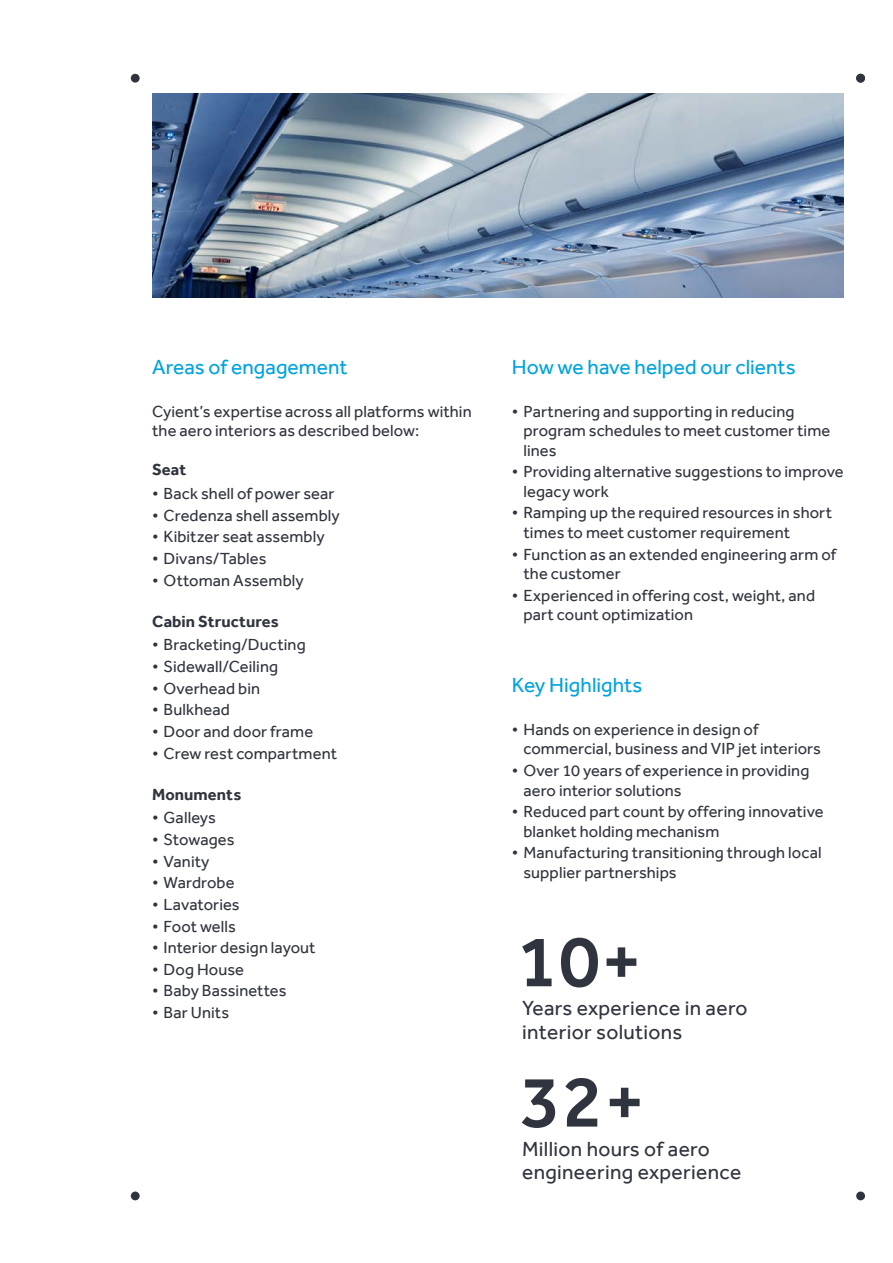
<style>
.page{position:relative;width:893px;height:1263px;background:#fff}
.page>*{position:absolute;margin:0;border:0;box-sizing:border-box;transform-origin:0 0}
.top_header_sub{font:500 75px "Cyient";color:#30343e}
.top_header_sub-2{font:21px "Effra";letter-spacing:.015em;color:#30343e}
.top_header{font:21px "Effra";color:#00a3dd}
.bullet_points{font:16.5px/19.5px "Effra";letter-spacing:.005em;color:#30343e}
.body_content{font:16.5px/19.5px "Effra";letter-spacing:.005em;color:#30343e}
.subheader_bigger{font:700 16.5px "Effra";letter-spacing:.005em;color:#30343e}
</style>
<div class="page">
<div style="left:131px;top:74px;width:9px;height:9px;background:#30343e;border-radius:50%"></div>
<div style="left:131px;top:1191px;width:9px;height:9px;background:#30343e;border-radius:50%"></div>
<div style="left:856px;top:1191px;width:9px;height:9px;background:#30343e;border-radius:50%"></div>
<div style="left:856px;top:74px;width:9px;height:9px;background:#30343e;border-radius:50%"></div>
<img style="left:152px;top:94px;width:692px;height:203px">
<p class="top_header" style="left:152px;top:355px;width:197px">Areas of engagement</p>
<p class="body_content" style="left:152px;top:401px;width:321px">Cyient’s expertise across all platforms within the aero interiors as described below:</p>
<p class="subheader_bigger" style="left:152px;top:460px;width:36px">Seat</p>
<p class="bullet_points" style="left:152px;top:483px;width:184px">• Back shell of power sear</p>
<p class="bullet_points" style="left:152px;top:505px;width:189px">• Credenza shell assembly</p>
<p class="bullet_points" style="left:152px;top:527px;width:174px">• Kibitzer seat assembly</p>
<p class="bullet_points" style="left:152px;top:548px;width:116px">• Divans/Tables</p>
<p class="bullet_points" style="left:152px;top:570px;width:153px">• Ottoman Assembly</p>
<p class="subheader_bigger" style="left:152px;top:611px;width:128px">Cabin Structures</p>
<p class="bullet_points" style="left:152px;top:635px;width:155px">• Bracketing/Ducting</p>
<p class="bullet_points" style="left:152px;top:656px;width:128px">• Sidewall/Ceiling</p>
<p class="bullet_points" style="left:152px;top:678px;width:110px">• Overhead bin</p>
<p class="bullet_points" style="left:152px;top:700px;width:79px">• Bulkhead</p>
<p class="bullet_points" style="left:152px;top:721px;width:163px">• Door and door frame</p>
<p class="bullet_points" style="left:152px;top:743px;width:186px">• Crew rest compartment</p>
<p class="subheader_bigger" style="left:152px;top:784px;width:91px">Monuments</p>
<p class="bullet_points" style="left:152px;top:808px;width:65px">• Galleys</p>
<p class="bullet_points" style="left:152px;top:829px;width:84px">• Stowages</p>
<p class="bullet_points" style="left:152px;top:851px;width:59px">• Vanity</p>
<p class="bullet_points" style="left:152px;top:873px;width:84px">• Wardrobe</p>
<p class="bullet_points" style="left:152px;top:894px;width:89px">• Lavatories</p>
<p class="bullet_points" style="left:152px;top:916px;width:85px">• Foot wells</p>
<p class="bullet_points" style="left:152px;top:938px;width:165px">• Interior design layout</p>
<p class="bullet_points" style="left:152px;top:959px;width:93px">• Dog House</p>
<p class="bullet_points" style="left:152px;top:981px;width:136px">• Baby Bassinettes</p>
<p class="bullet_points" style="left:152px;top:1002px;width:79px">• Bar Units</p>
<p class="top_header" style="left:512px;top:355px;width:285px">How we have helped our clients</p>
<p class="bullet_points" style="left:523px;top:401px;width:308px;text-indent:-11px">• Partnering and supporting in reducing program schedules to meet customer time lines</p>
<p class="bullet_points" style="left:523px;top:462px;width:322px;text-indent:-11px">• Providing alternative suggestions to improve legacy work</p>
<p class="bullet_points" style="left:523px;top:503px;width:310px;text-indent:-11px">• Ramping up the required resources in short times to meet customer requirement</p>
<p class="bullet_points" style="left:523px;top:544px;width:314px;text-indent:-11px">• Function as an extended engineering arm of the customer</p>
<p class="bullet_points" style="left:523px;top:585px;width:293px;text-indent:-11px">• Experienced in offering cost, weight, and part count optimization</p>
<p class="top_header" style="left:512px;top:673px;width:132px">Key Highlights</p>
<p class="bullet_points" style="left:523px;top:719px;width:299px;text-indent:-11px">• Hands on experience in design of commercial, business and VIP jet interiors</p>
<p class="bullet_points" style="left:523px;top:760px;width:287px;text-indent:-11px">• Over 10 years of experience in providing aero interior solutions</p>
<p class="bullet_points" style="left:523px;top:802px;width:302px;text-indent:-11px">• Reduced part count by offering innovative blanket holding mechanism</p>
<p class="bullet_points" style="left:523px;top:843px;width:300px;text-indent:-11px">• Manufacturing transitioning through local supplier partnerships</p>
<p class="top_header_sub" style="left:517px;top:916px;width:126px">10+</p>
<p class="top_header_sub-2" style="left:522px;top:996px;width:227px">Years experience in aero</p>
<p class="top_header_sub-2" style="left:522px;top:1019px;width:162px">interior solutions</p>
<p class="top_header_sub" style="left:520px;top:1057px;width:126px">32+</p>
<p class="top_header_sub-2" style="left:522px;top:1136px;width:189px">Million hours of aero</p>
<p class="top_header_sub-2" style="left:522px;top:1159px;width:221px">engineering experience</p>
</div>
